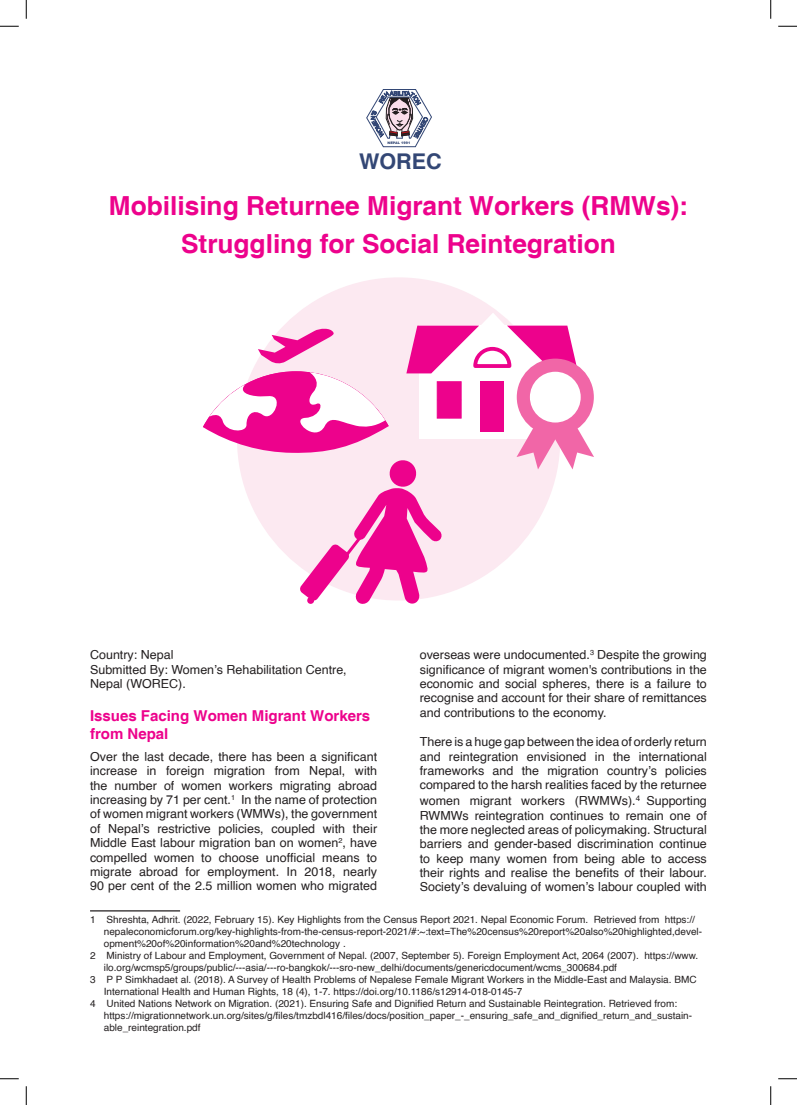
<style>
.page{position:relative;width:797px;height:1105px;background:#fff}
.page>*{position:absolute;margin:0;border:0;box-sizing:border-box;transform-origin:0 0}
.Heading_1{font:700 26.25px/37.5px "Helvetica";color:#ed028c;text-align:center}
.t1{font:700 21.62px "Helvetica";color:#334775}
.Heading_1-2{font:700 15px/18px "Helvetica";color:#ed028c}
.t2{font:12.5px/14.4px "Helvetica";color:#231f20;text-align:justify}
.footnote_revised{font:10px/12px "Helvetica";color:#231f20}
.t3{font:900 3.38px "Arial";color:#334775}
</style>
<div class="page">
<div style="left:237px;top:277px;width:323px;height:323px;background:#fce9f1;border-radius:50%"></div>
<div style="left:419px;top:326px;width:134px;height:113px;background:#fff"></div>
<svg style="left:406px;top:312px;width:172px;height:61px"></svg>
<div style="left:480px;top:382px;width:24px;height:50px;background:#ed028c"></div>
<div style="left:437px;top:381px;width:24px;height:38px;background:#ed028c;border:1px solid #ed028c"></div>
<hr style="left:448px;top:382px;width:1px;height:36px;background:#ed028c">
<svg style="left:516px;top:428px;width:78px;height:41px"></svg>
<div style="left:517px;top:359px;width:77px;height:77px;background:#f166a7;border-radius:50%"></div>
<div style="left:530px;top:372px;width:50px;height:50px;background:#fff;border-radius:50%"></div>
<svg style="left:203px;top:371px;width:186px;height:82px"></svg>
<svg style="left:258px;top:327px;width:76px;height:37px"></svg>
<svg style="left:299px;top:460px;width:143px;height:144px"></svg>
<svg style="left:366px;top:89px;width:66px;height:59px"></svg>
<hr style="left:90px;top:910px;width:90px;height:1px;background:#231f20">
<svg style="left:0;top:25px;width:19px;height:2px"></svg>
<svg style="left:778px;top:25px;width:19px;height:2px"></svg>
<svg style="left:0;top:1078px;width:19px;height:1px"></svg>
<svg style="left:778px;top:1078px;width:19px;height:1px"></svg>
<svg style="left:25px;top:0;width:2px;height:19px"></svg>
<svg style="left:25px;top:1086px;width:2px;height:19px"></svg>
<svg style="left:770px;top:0;width:1px;height:19px"></svg>
<svg style="left:770px;top:1086px;width:1px;height:19px"></svg>
<p class="t3" style="left:387px;top:140px;width:24px">NEPAL 1991</p>
<h2 class="t1" style="left:359px;top:148px;width:84px">WOREC</h2>
<p class="Heading_1" style="left:109px;top:189px;width:580px">Mobilising Returnee Migrant Workers (RMWs):<br>Struggling for Social Reintegration</p>
<p class="t2" style="left:420px;top:648px;width:289px">overseas were undocumented.<sup>3</sup> Despite the growing significance of migrant women's contributions in the economic and social spheres, there is a failure to recognise and account for their share of remittances and contributions to the economy.</p>
<p class="t2" style="left:420px;top:735px;width:288px">There is a huge gap between the idea of orderly return and reintegration envisioned in the international frameworks and the migration country’s policies compared to the harsh realities faced by the returnee</p>
<p class="t2" style="left:420px;top:794px;width:289px">women migrant workers (RWMWs).<sup>4</sup> Supporting RWMWs reintegration continues to remain one of the more neglected areas of policymaking. Structural barriers and gender-based discrimination continue to keep many women from being able to access their rights and realise the benefits of their labour.<br>Society’s devaluing of women’s labour coupled with</p>
<p class="t2" style="left:90px;top:648px;width:85px">Country: Nepal</p>
<p class="t2" style="left:90px;top:662px;width:258px">Submitted By: Women’s Rehabilitation Centre,<br>Nepal (WOREC).</p>
<p class="Heading_1-2" style="left:90px;top:707px;width:282px">Issues Facing Women Migrant Workers from Nepal</p>
<p class="t2" style="left:90px;top:750px;width:289px">Over the last decade, there has been a significant increase in foreign migration from Nepal, with the number of women workers migrating abroad increasing by 71 per cent.<sup>1</sup> In the name of protection of women migrant workers (WMWs), the government of Nepal’s restrictive policies, coupled with their Middle East labour migration ban on women<sup>2</sup>, have compelled women to choose unofficial means to migrate abroad for employment. In 2018, nearly 90 per cent of the 2.5 million women who migrated</p>
<p class="footnote_revised" style="left:104px;top:914px;width:600px;text-indent:-14px">1 Shreshta, Adhrit. (2022, February 15). Key Highlights from the Census Report 2021. Nepal Economic Forum. Retrieved from https:// nepaleconomicforum.org/key-highlights-from-the-census-report-2021/#:~:text=The%20census%20report%20also%20highlighted,devel&shy;opment%20of%20information%20and%20technology .</p>
<p class="footnote_revised" style="left:104px;top:950px;width:596px;text-indent:-14px">2 Ministry of Labour and Employment, Government of Nepal. (2007, September 5). Foreign Employment Act, 2064 (2007). https://www. ilo.org/wcmsp5/groups/public/---asia/---ro-bangkok/---sro-new_delhi/documents/genericdocument/wcms_300684.pdf</p>
<p class="footnote_revised" style="left:104px;top:974px;width:594px;text-indent:-14px">3 P P Simkhadaet al. (2018). A Survey of Health Problems of Nepalese Female Migrant Workers in the Middle-East and Malaysia. BMC<br>International Health and Human Rights, 18 (4), 1-7. https://doi.org/10.1186/s12914-018-0145-7</p>
<p class="footnote_revised" style="left:104px;top:998px;width:590px;text-indent:-14px">4 United Nations Network on Migration. (2021). Ensuring Safe and Dignified Return and Sustainable Reintegration. Retrieved from: https://migrationnetwork.un.org/sites/g/files/tmzbdl416/files/docs/position_paper_-_ensuring_safe_and_dignified_return_and_sustain&shy;able_reintegration.pdf</p>
</div>
